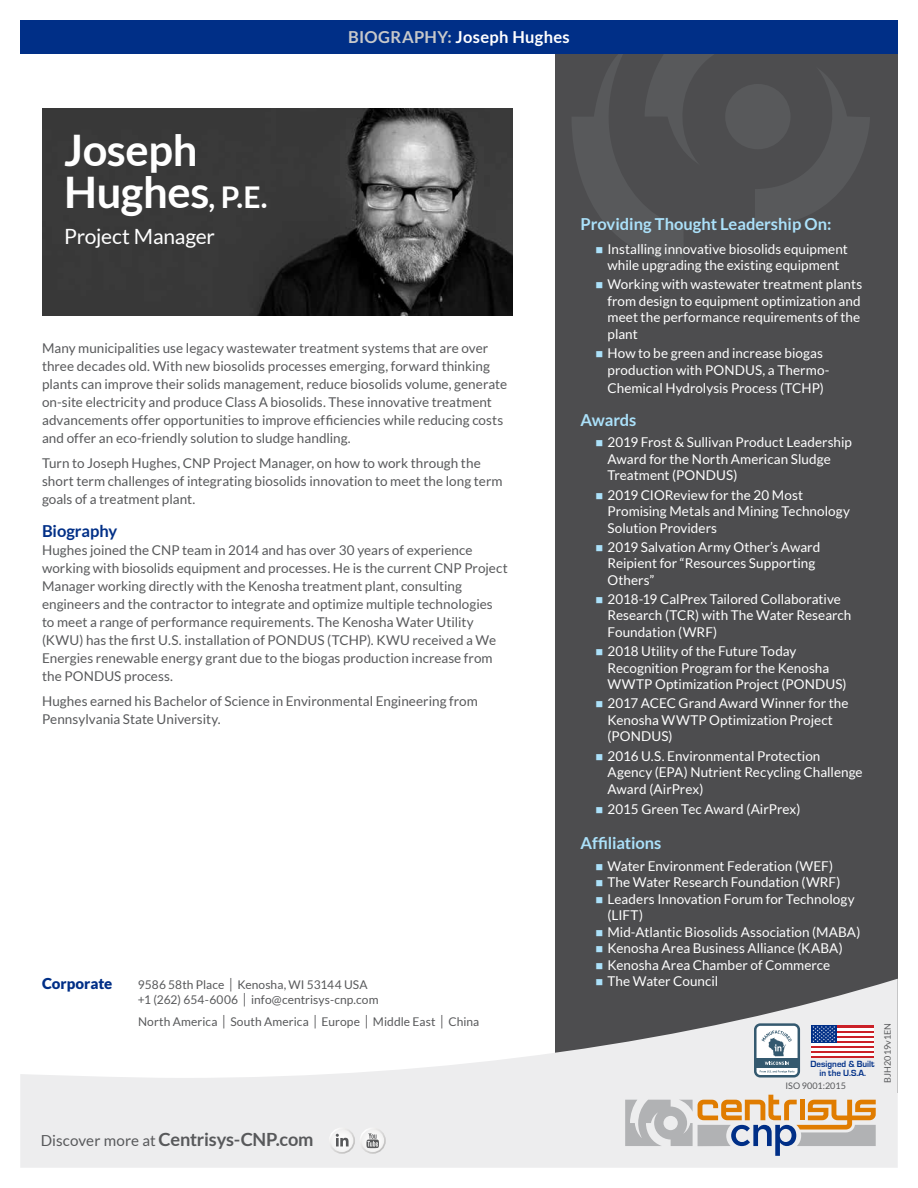
<style>
.page{position:relative;width:918px;height:1188px;background:#fff}
.page>*{position:absolute;margin:0;border:0;box-sizing:border-box;transform-origin:0 0}
.t1{font:700 43.5px/42px "Lato";letter-spacing:-.01em;color:#fff}
.t2{font:21px "Lato";letter-spacing:-.015em;color:#fff}
.t3{font:700 18.15px "Lato";letter-spacing:-.01em;color:#58595b}
.t4{font:700 16.5px "Lato";color:#abe1fa}
.t5{font:700 16.5px "Lato";letter-spacing:.02em;color:#fff}
.t6{font:700 16.5px "Lato";letter-spacing:-.005em;color:#002f87}
.t7{font:900 15px "Lato";letter-spacing:-.005em;color:#002f87}
.t8{font:13.5px/16.5px "Lato";color:#fff}
.t9{font:13.5px/18px "Lato";color:#58595b}
.t10{font:12px/15px "Lato";letter-spacing:.005em;color:#58595b}
.t11{font:700 9.3px/8.6px "Eurostile";color:#002f87;text-align:center}
.t12{font:9px "Lato";color:#58595b}
.s1{color:#c7c8ca}
.s2{font-size:30px}
.s3{font-size:14.4px}
.s4{font-weight:400;font-size:15.15px}
.s5{color:#abe1fa}
</style>
<div class="page">
<div style="left:555px;top:20px;width:343px;height:1073px;background:#4d4d4f"></div>
<svg style="left:572px;top:54px;width:298px;height:209px"></svg>
<img style="left:42px;top:108px;width:471px;height:207px">
<svg style="left:20px;top:979px;width:878px;height:189px;fill:#ededee"></svg>
<svg style="left:330px;top:1128px;width:24px;height:25px"></svg>
<div style="left:329px;top:1128px;width:26px;height:26px;border:2px solid #fff;border-radius:50%"></div>
<svg style="left:336px;top:1134px;width:13px;height:12px"></svg>
<svg style="left:360px;top:1128px;width:25px;height:25px"></svg>
<div style="left:360px;top:1128px;width:26px;height:26px;border:2px solid #fff;border-radius:50%"></div>
<svg style="left:366px;top:1133px;width:13px;height:15px"></svg>
<svg style="left:625px;top:1095px;width:251px;height:61px;background:#cfc2b5"></svg>
<hr style="left:811px;top:1025px;width:63px;height:3px;background:#cb2027">
<hr style="left:811px;top:1030px;width:63px;height:3px;background:#cb2027">
<hr style="left:811px;top:1035px;width:63px;height:3px;background:#cb2027">
<hr style="left:811px;top:1040px;width:63px;height:3px;background:#cb2027">
<hr style="left:811px;top:1046px;width:63px;height:2px;background:#cb2027">
<hr style="left:811px;top:1051px;width:63px;height:2px;background:#cb2027">
<hr style="left:811px;top:1056px;width:63px;height:2px;background:#cb2027">
<hr style="left:811px;top:1028px;width:63px;height:2px;background:#fff">
<hr style="left:811px;top:1033px;width:63px;height:2px;background:#fff">
<hr style="left:811px;top:1038px;width:63px;height:2px;background:#fff">
<hr style="left:811px;top:1043px;width:63px;height:3px;background:#fff">
<hr style="left:811px;top:1048px;width:63px;height:3px;background:#fff">
<hr style="left:811px;top:1053px;width:63px;height:3px;background:#fff">
<div style="left:811px;top:1025px;width:25px;height:18px;background:#002f87"></div>
<svg style="left:812px;top:1026px;width:23px;height:16px"></svg>
<div style="left:755px;top:1025px;width:44px;height:51px;background:#fff;border-radius:5px"></div>
<div style="left:754px;top:1023px;width:46px;height:55px;border:3px solid #34596f;border-radius:5px"></div>
<svg style="left:761px;top:1030px;width:31px;height:26px"></svg>
<div style="left:755px;top:1058px;width:44px;height:10px;background:#34596f"></div>
<svg style="left:760px;top:1062px;width:34px;height:11px"></svg>
<div style="left:20px;top:20px;width:878px;height:34px;background:#002f87"></div>
<p class="t5" style="left:348px;top:28px;width:223px"><span class="s1">BIOGRAPHY:</span> Joseph Hughes</p>
<h1 class="t1" style="left:64px;top:129px;width:205px">Joseph<br>Hughes<span class="s2">, P.E.</span></h1>
<h2 class="t2" style="left:64px;top:225px;width:152px">Project Manager</h2>
<p class="t9" style="left:42px;top:339px;width:467px">Many municipalities use legacy wastewater treatment systems that are over three decades old. With new biosolids processes emerging, forward thinking plants can improve their solids management, reduce biosolids volume, generate on-site electricity and produce Class A biosolids. These innovative treatment advancements offer opportunities to improve efficiencies while reducing costs and offer an eco-friendly solution to sludge handling.</p>
<p class="t9" style="left:42px;top:454px;width:462px">Turn to Joseph Hughes, CNP Project Manager, on how to work through the short term challenges of integrating biosolids innovation to meet the long term goals of a treatment plant.</p>
<p class="t6" style="left:42px;top:521px;width:77px">Biography</p>
<p class="t9" style="left:42px;top:541px;width:467px">Hughes joined the CNP team in 2014 and has over 30 years of experience working with biosolids equipment and processes. He is the current CNP Project Manager working directly with the Kenosha treatment plant, consulting engineers and the contractor to integrate and optimize multiple technologies to meet a range of performance requirements. The Kenosha Water Utility (KWU) has the first U.S. installation of PONDUS (TCHP). KWU received a We Energies renewable energy grant due to the biogas production increase from the PONDUS process.</p>
<p class="t9" style="left:42px;top:692px;width:437px">Hughes earned his Bachelor of Science in Environmental Engineering from<br>Pennsylvania State University.</p>
<p class="t7" style="left:42px;top:975px;width:72px">Corporate</p>
<p class="t10" style="left:138px;top:978px;width:242px">9586 58th Place <span class="s3">|</span> Kenosha, WI 53144 USA +1 (262) 654-6006 <span class="s3">|</span> info@centrisys-cnp.com</p>
<p class="t10" style="left:138px;top:1014px;width:343px">North America <span class="s3">|</span> South America <span class="s3">|</span> Europe <span class="s3">|</span> Middle East <span class="s3">|</span> China</p>
<h3 class="t3" style="left:41px;top:1129px;width:274px"><span class="s4">Discover more at</span> Centrisys-CNP.com</h3>
<p class="t4" style="left:580px;top:215px;width:252px">Providing Thought Leadership On:</p>
<p class="t8" style="left:596px;top:241px;width:254px;text-align:center"><span class="s5">■</span> Installing innovative biosolids equipment while upgrading the existing equipment</p>
<p class="t8" style="left:607px;top:276px;width:256px;text-indent:-12px"><span class="s5">■</span> Working with wastewater treatment plants from design to equipment optimization and meet the performance requirements of the plant</p>
<p class="t8" style="left:607px;top:345px;width:223px;text-indent:-12px"><span class="s5">■</span> How to be green and increase biogas production with PONDUS, a Thermo-</p>
<p class="t8" style="left:607px;top:379px;width:218px">Chemical Hydrolysis Process (TCHP)</p>
<p class="t4" style="left:580px;top:410px;width:58px">Awards</p>
<p class="t8" style="left:607px;top:434px;width:246px;text-indent:-12px"><span class="s5">■</span> 2019 Frost &amp; Sullivan Product Leadership<br>Award for the North American Sludge<br>Treatment (PONDUS)</p>
<p class="t8" style="left:607px;top:486px;width:244px;text-indent:-12px"><span class="s5">■</span> 2019 CIOReview for the 20 Most<br>Promising Metals and Mining Technology<br>Solution Providers</p>
<p class="t8" style="left:607px;top:539px;width:214px;text-indent:-12px"><span class="s5">■</span> 2019 Salvation Army Other’s Award<br>Reipient for “Resources Supporting<br>Others”</p>
<p class="t8" style="left:607px;top:591px;width:245px;text-indent:-12px"><span class="s5">■</span> 2018-19 CalPrex Tailored Collaborative<br>Research (TCR) with The Water Research<br>Foundation (WRF)</p>
<p class="t8" style="left:607px;top:643px;width:241px;text-indent:-12px"><span class="s5">■</span> 2018 Utility of the Future Today<br>Recognition Program for the Kenosha<br>WWTP Optimization Project (PONDUS)</p>
<p class="t8" style="left:607px;top:695px;width:243px;text-indent:-12px"><span class="s5">■</span> 2017 ACEC Grand Award Winner for the<br>Kenosha WWTP Optimization Project (PONDUS)</p>
<p class="t8" style="left:607px;top:747px;width:257px;text-indent:-12px"><span class="s5">■</span> 2016 U.S. Environmental Protection<br>Agency (EPA) Nutrient Recycling Challenge<br>Award (AirPrex)</p>
<p class="t8" style="left:596px;top:801px;width:206px"><span class="s5">■</span> 2015 Green Tec Award (AirPrex)</p>
<p class="t4" style="left:580px;top:833px;width:82px">Affiliations</p>
<p class="t8" style="left:596px;top:857px;width:239px"><span class="s5">■</span> Water Environment Federation (WEF)</p>
<p class="t8" style="left:596px;top:874px;width:247px"><span class="s5">■</span> The Water Research Foundation (WRF)</p>
<p class="t8" style="left:607px;top:890px;width:249px;text-indent:-12px"><span class="s5">■</span> Leaders Innovation Forum for Technology (LIFT)</p>
<p class="t8" style="left:596px;top:923px;width:266px"><span class="s5">■</span> Mid-Atlantic Biosolids Association (MABA)</p>
<p class="t8" style="left:596px;top:940px;width:249px"><span class="s5">■</span> Kenosha Area Business Alliance (KABA)</p>
<p class="t8" style="left:596px;top:956px;width:236px"><span class="s5">■</span> Kenosha Area Chamber of Commerce</p>
<p class="t8" style="left:596px;top:973px;width:124px"><span class="s5">■</span> The Water Council</p>
<p class="t11" style="left:811px;top:1060px;width:65px">Designed &amp; Built in the U.S.A.</p>
<p class="t12" style="left:785px;top:1081px;width:62px">ISO 9001:2015</p>
<p class="t12" style="left:883px;top:1083px;width:62px;rotate:-90deg">BJH2019v1EN</p>
</div>
